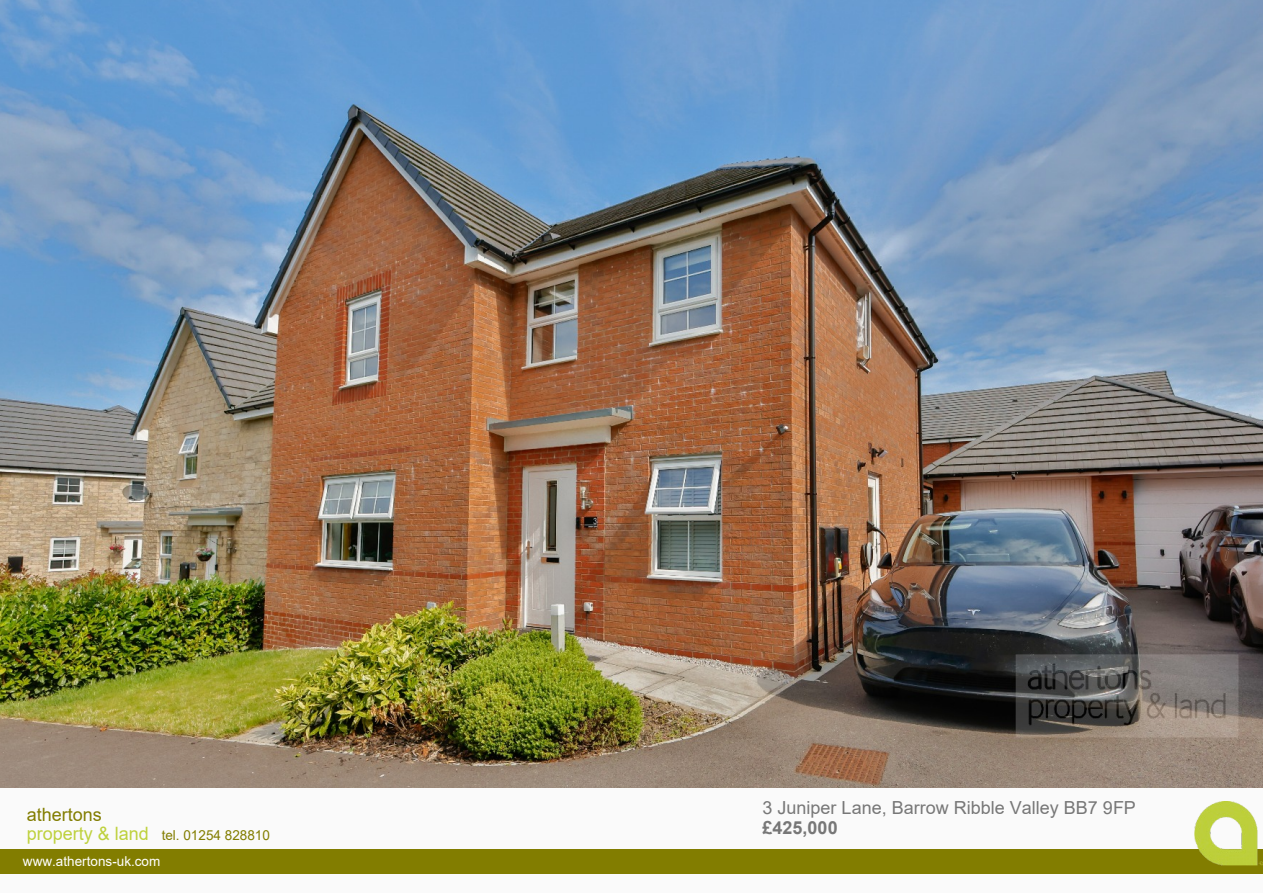
<style>
.page{position:relative;width:1263px;height:893px;background:#fff}
.page>*{position:absolute;margin:0;border:0;box-sizing:border-box;transform-origin:0 0}
.t1{font:18.3px "Arial";color:#827d00}
.t2{font:18px "Arial";color:#777}
.t3{font:700 18px "Arial";color:#777}
.t4{font:13.8px "Arial";color:#827d00}
.t5{font:13.65px "Arial";color:#fff}
.s1{font-size:18.45px;color:#bed13d}
</style>
<div class="page">
<img style="left:0;top:0;width:1263px;height:788px">
<div style="left:0;top:788px;width:1263px;height:104px;background:#fafafa"></div>
<div style="left:0;top:849px;width:1263px;height:25px;background:#827d00"></div>
<img style="left:1194px;top:802px;width:69px;height:64px">
<p class="t1" style="left:27px;top:808px;width:77px">athertons</p>
<p class="t2" style="left:762px;top:801px;width:375px">3 Juniper Lane, Barrow Ribble Valley BB7 9FP</p>
<p class="t3" style="left:762px;top:821px;width:77px">£425,000</p>
<p class="t4" style="left:27px;top:830px;width:245px"><span class="s1">property &amp; land</span> tel. 01254 828810</p>
<p class="t5" style="left:23px;top:856px;width:139px">www.athertons-uk.com</p>
</div>
